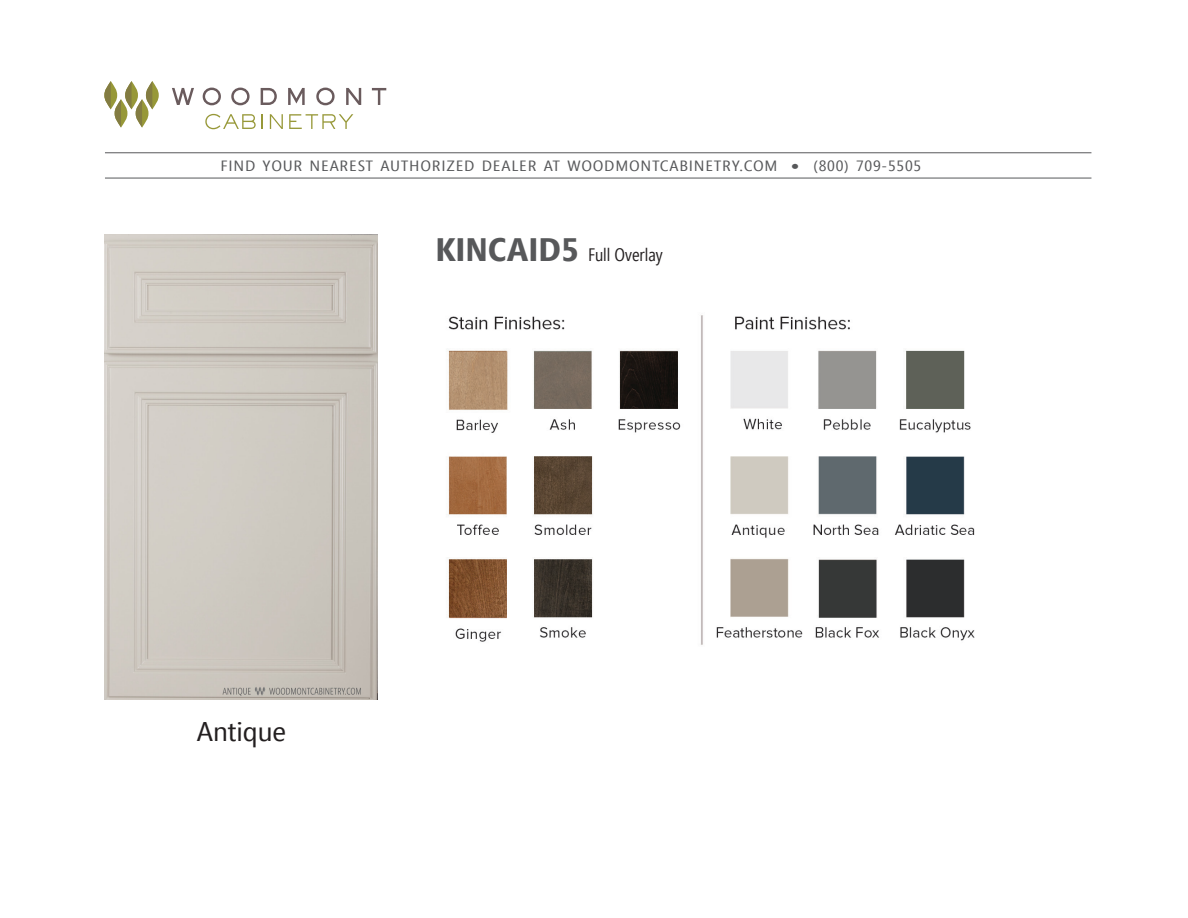
<style>
.page{position:relative;width:1188px;height:918px;background:#fff}
.page>*{position:absolute;margin:0;border:0;box-sizing:border-box;transform-origin:0 0}
.t1{font:27px "Segoe Condensed";color:#231f20;scale:1.2 1}
.t2{font:18px "Segoe Condensed";color:#231f20}
.t3{font:14.85px "Segoe Condensed";letter-spacing:.04em;color:#57585a;scale:1.22 1}
.s1{font-size:20.25px}
.s2{font-weight:700;font-size:32.4px;color:#57585a}
</style>
<div class="page">
<svg style="left:172px;top:88px;width:22px;height:17px"></svg>
<svg style="left:203px;top:88px;width:18px;height:17px"></svg>
<svg style="left:231px;top:88px;width:19px;height:17px"></svg>
<svg style="left:261px;top:88px;width:16px;height:17px"></svg>
<svg style="left:288px;top:88px;width:17px;height:17px"></svg>
<svg style="left:316px;top:88px;width:19px;height:17px"></svg>
<svg style="left:346px;top:88px;width:15px;height:17px"></svg>
<svg style="left:372px;top:88px;width:14px;height:17px"></svg>
<svg style="left:205px;top:114px;width:51px;height:15px"></svg>
<svg style="left:262px;top:114px;width:1px;height:15px"></svg>
<svg style="left:270px;top:114px;width:13px;height:15px"></svg>
<svg style="left:289px;top:114px;width:64px;height:15px"></svg>
<svg style="left:146px;top:81px;width:13px;height:28px"></svg>
<svg style="left:104px;top:81px;width:48px;height:47px"></svg>
<hr style="left:105px;top:152px;width:986px;height:1px;background:#57585a">
<hr style="left:105px;top:178px;width:986px;height:1px;background:#57585a">
<img style="left:447px;top:315px;width:528px;height:330px">
<img style="left:105px;top:234px;width:273px;height:465px">
<p class="t3" style="left:220px;top:157px;width:576px">FIND YOUR NEAREST AUTHORIZED DEALER AT WOODMONTCABINETRY.COM <span class="s1">•</span> (800) 709-5505</p>
<p class="t2" style="left:435px;top:244px;width:229px"><span class="s2">KINCAID5</span> Full Overlay</p>
<h1 class="t1" style="left:197px;top:715px;width:76px">Antique</h1>
</div>
